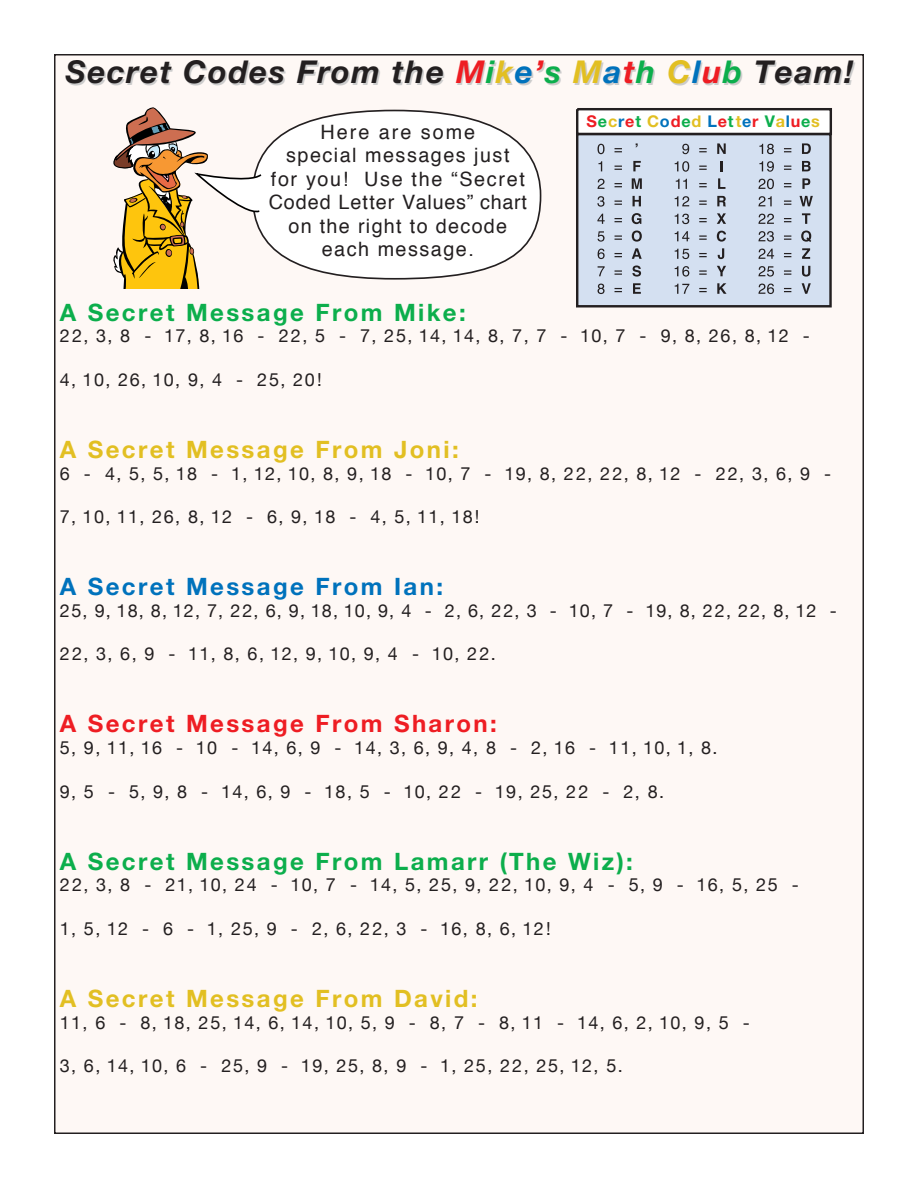
<style>
.page{position:relative;width:918px;height:1188px;background:#fff}
.page>*{position:absolute;margin:0;border:0;box-sizing:border-box;transform-origin:0 0}
.t1{font:italic 700 31.5px "Helvetica Neue";letter-spacing:.05em;color:#231f20}
.t2{font:700 24px "Helvetica Neue";letter-spacing:.1em;color:#0cae4c}
.t3{font:700 24px "Helvetica Neue";letter-spacing:.1em;color:#e2bf22}
.t4{font:700 24px "Helvetica Neue";letter-spacing:.1em;color:#ee1d23}
.t5{font:700 24px "Helvetica Neue";letter-spacing:.1em;color:#0072bc}
.t6{font:19.8px/23.5px "Helvetica";letter-spacing:.075em;color:#231f20;text-align:center}
.t7{font:18px "Helvetica Neue";letter-spacing:.075em;color:#231f20}
.t8{font:18px "Helvetica Neue";letter-spacing:.1em;color:#231f20}
.t9{font:700 16.2px "Helvetica Neue";letter-spacing:.05em;color:#ee1d23}
.s1{color:#ee1d23}
.s2{color:#0cae4c}
.s3{color:#e2bf22}
.s4{color:#0072bc}
</style>
<div class="page">
<div style="left:55px;top:55px;width:808px;height:1078px;background:#fef8f5"></div>
<div style="left:577px;top:134px;width:254px;height:172px;background:#d4e0f1"></div>
<svg style="left:598px;top:144px;width:7px;height:10px"></svg>
<svg style="left:615px;top:148px;width:7px;height:4px"></svg>
<svg style="left:598px;top:161px;width:4px;height:10px"></svg>
<svg style="left:615px;top:166px;width:7px;height:4px"></svg>
<svg style="left:633px;top:161px;width:8px;height:10px"></svg>
<svg style="left:598px;top:179px;width:7px;height:10px"></svg>
<svg style="left:615px;top:183px;width:7px;height:4px"></svg>
<svg style="left:632px;top:178px;width:10px;height:11px"></svg>
<svg style="left:597px;top:196px;width:8px;height:11px"></svg>
<svg style="left:615px;top:201px;width:7px;height:4px"></svg>
<svg style="left:633px;top:196px;width:8px;height:10px"></svg>
<svg style="left:597px;top:214px;width:8px;height:10px"></svg>
<svg style="left:615px;top:218px;width:7px;height:4px"></svg>
<svg style="left:632px;top:213px;width:9px;height:11px"></svg>
<svg style="left:598px;top:231px;width:7px;height:11px"></svg>
<svg style="left:615px;top:235px;width:7px;height:5px"></svg>
<svg style="left:632px;top:231px;width:10px;height:11px"></svg>
<svg style="left:598px;top:249px;width:7px;height:10px"></svg>
<svg style="left:615px;top:253px;width:7px;height:4px"></svg>
<svg style="left:632px;top:248px;width:10px;height:11px"></svg>
<svg style="left:598px;top:266px;width:7px;height:10px"></svg>
<svg style="left:615px;top:270px;width:7px;height:5px"></svg>
<svg style="left:632px;top:265px;width:9px;height:12px"></svg>
<svg style="left:598px;top:284px;width:7px;height:10px"></svg>
<svg style="left:615px;top:288px;width:7px;height:4px"></svg>
<svg style="left:633px;top:283px;width:8px;height:11px"></svg>
<svg style="left:682px;top:144px;width:7px;height:10px"></svg>
<svg style="left:699px;top:148px;width:8px;height:4px"></svg>
<svg style="left:717px;top:143px;width:9px;height:11px"></svg>
<svg style="left:675px;top:161px;width:14px;height:11px"></svg>
<svg style="left:699px;top:166px;width:8px;height:4px"></svg>
<svg style="left:720px;top:161px;width:2px;height:10px"></svg>
<svg style="left:676px;top:179px;width:11px;height:10px"></svg>
<svg style="left:699px;top:183px;width:8px;height:4px"></svg>
<svg style="left:718px;top:178px;width:7px;height:11px"></svg>
<svg style="left:675px;top:196px;width:14px;height:10px"></svg>
<svg style="left:699px;top:201px;width:8px;height:4px"></svg>
<svg style="left:717px;top:196px;width:9px;height:10px"></svg>
<svg style="left:675px;top:214px;width:14px;height:10px"></svg>
<svg style="left:699px;top:218px;width:8px;height:4px"></svg>
<svg style="left:717px;top:213px;width:9px;height:11px"></svg>
<svg style="left:675px;top:231px;width:14px;height:10px"></svg>
<svg style="left:699px;top:235px;width:8px;height:5px"></svg>
<svg style="left:717px;top:231px;width:9px;height:11px"></svg>
<svg style="left:675px;top:249px;width:14px;height:10px"></svg>
<svg style="left:699px;top:253px;width:8px;height:4px"></svg>
<svg style="left:718px;top:248px;width:6px;height:11px"></svg>
<svg style="left:675px;top:266px;width:14px;height:11px"></svg>
<svg style="left:699px;top:270px;width:8px;height:5px"></svg>
<svg style="left:717px;top:266px;width:9px;height:10px"></svg>
<svg style="left:675px;top:284px;width:14px;height:10px"></svg>
<svg style="left:699px;top:288px;width:8px;height:4px"></svg>
<svg style="left:717px;top:283px;width:10px;height:11px"></svg>
<svg style="left:759px;top:144px;width:15px;height:10px"></svg>
<svg style="left:784px;top:148px;width:7px;height:4px"></svg>
<svg style="left:802px;top:143px;width:9px;height:11px"></svg>
<svg style="left:759px;top:161px;width:15px;height:11px"></svg>
<svg style="left:784px;top:166px;width:7px;height:4px"></svg>
<svg style="left:802px;top:161px;width:9px;height:10px"></svg>
<svg style="left:758px;top:179px;width:16px;height:10px"></svg>
<svg style="left:784px;top:183px;width:7px;height:4px"></svg>
<svg style="left:802px;top:178px;width:8px;height:11px"></svg>
<svg style="left:758px;top:196px;width:14px;height:10px"></svg>
<svg style="left:784px;top:201px;width:7px;height:4px"></svg>
<svg style="left:800px;top:196px;width:13px;height:10px"></svg>
<svg style="left:758px;top:214px;width:16px;height:10px"></svg>
<svg style="left:784px;top:218px;width:7px;height:4px"></svg>
<svg style="left:802px;top:213px;width:8px;height:11px"></svg>
<svg style="left:758px;top:231px;width:16px;height:11px"></svg>
<svg style="left:784px;top:235px;width:7px;height:5px"></svg>
<svg style="left:801px;top:231px;width:10px;height:11px"></svg>
<svg style="left:758px;top:249px;width:16px;height:10px"></svg>
<svg style="left:784px;top:253px;width:7px;height:4px"></svg>
<svg style="left:802px;top:248px;width:8px;height:11px"></svg>
<svg style="left:758px;top:266px;width:16px;height:11px"></svg>
<svg style="left:784px;top:270px;width:7px;height:5px"></svg>
<svg style="left:802px;top:266px;width:8px;height:11px"></svg>
<svg style="left:758px;top:284px;width:16px;height:10px"></svg>
<svg style="left:784px;top:288px;width:7px;height:4px"></svg>
<svg style="left:802px;top:283px;width:9px;height:11px"></svg>
<div style="left:576px;top:133px;width:256px;height:174px;border:2px solid #231f20"></div>
<div style="left:577px;top:109px;width:254px;height:25px;background:#fff"></div>
<div style="left:576px;top:108px;width:256px;height:27px;border:2px solid #231f20"></div>
<div style="left:252px;top:110px;width:289px;height:170px;background:#fff;border:2px solid #231f20;border-radius:50%"></div>
<svg style="left:113px;top:107px;width:150px;height:182px"></svg>
<h1 class="t1" style="left:65px;top:52px;width:790px">Secret Codes From the <span class="s1">M</span><span class="s2">i</span><span class="s3">k</span><span class="s4">e</span><span class="s1">’</span><span class="s2">s</span> <span class="s3">M</span><span class="s4">a</span><span class="s1">t</span><span class="s2">h</span> <span class="s3">C</span><span class="s4">l</span><span class="s1">u</span><span class="s2">b</span> Team!</h1>
<p class="t9" style="left:587px;top:111px;width:235px">S<span class="s2">e</span><span class="s3">c</span><span class="s4">r</span>e<span class="s2">t</span> <span class="s3">C</span><span class="s4">o</span>d<span class="s2">e</span><span class="s3">d</span> <span class="s4">L</span>e<span class="s2">t</span><span class="s3">t</span><span class="s4">e</span>r <span class="s2">V</span><span class="s3">a</span><span class="s4">l</span>u<span class="s2">e</span><span class="s3">s</span></p>
<p class="t6" style="left:269px;top:121px;width:260px">Here are some<br>special messages just<br>for you! Use the “Secret<br>Coded Letter Values” chart on the right to decode each message.</p>
<h2 class="t2" style="left:60px;top:297px;width:407px">A Secret Message From Mike:</h2>
<p class="t7" style="left:60px;top:325px;width:751px">22,3,8 - 17,8,16 - 22,5 - 7,25,14,14,8,7,7 - 10,7 - 9,8,26,8,12 -</p>
<p class="t7" style="left:60px;top:369px;width:263px">4, 10, 26, 10, 9, 4 - 25, 20!</p>
<h2 class="t3" style="left:60px;top:434px;width:400px">A Secret Message From Joni:</h2>
<p class="t7" style="left:60px;top:462px;width:773px">6 - 4,5,5,18 - 1,12,10,8,9,18 - 10,7 - 19,8,22,22,8,12 - 22,3,6,9 -</p>
<p class="t7" style="left:60px;top:506px;width:421px">7, 10, 11, 26, 8, 12 - 6, 9, 18 - 4, 5, 11, 18!</p>
<h2 class="t5" style="left:60px;top:572px;width:385px">A Secret Message From Ian:</h2>
<p class="t7" style="left:60px;top:600px;width:778px">25, 9, 18, 8, 12, 7, 22, 6, 9, 18, 10, 9, 4 - 2, 6, 22, 3 - 10, 7 - 19, 8, 22, 22, 8, 12 -</p>
<p class="t7" style="left:60px;top:643px;width:437px">22, 3, 6, 9 - 11, 8, 6, 12, 9, 10, 9, 4 - 10, 22.</p>
<h2 class="t4" style="left:60px;top:709px;width:439px">A Secret Message From Sharon:</h2>
<p class="t7" style="left:60px;top:737px;width:659px">5,9,11,16 - 10 - 14,6,9 - 14,3,6,9,4,8 - 2,16 - 11,10,1,8.</p>
<p class="t7" style="left:60px;top:780px;width:606px">9,5 - 5,9,8 - 14,6,9 - 18,5 - 10,22 - 19,25,22 - 2,8.</p>
<h2 class="t2" style="left:60px;top:846px;width:574px">A Secret Message From Lamarr (The Wiz):</h2>
<p class="t7" style="left:60px;top:874px;width:741px">22, 3, 8 - 21, 10, 24 - 10, 7 - 14, 5, 25, 9, 22, 10, 9, 4 - 5, 9 - 16, 5, 25 -</p>
<p class="t7" style="left:60px;top:918px;width:492px">1,5,12 - 6 - 1,25,9 - 2,6,22,3 - 16,8,6,12!</p>
<h2 class="t3" style="left:60px;top:983px;width:419px">A Secret Message From David:</h2>
<p class="t7" style="left:60px;top:1011px;width:691px">11, 6 - 8, 18, 25, 14, 6, 14, 10, 5, 9 - 8, 7 - 8, 11 - 14, 6, 2, 10, 9, 5 -</p>
<p class="t8" style="left:60px;top:1055px;width:564px">3, 6, 14, 10, 6 - 25, 9 - 19, 25, 8, 9 - 1, 25, 22, 25, 12, 5.</p>
</div>
